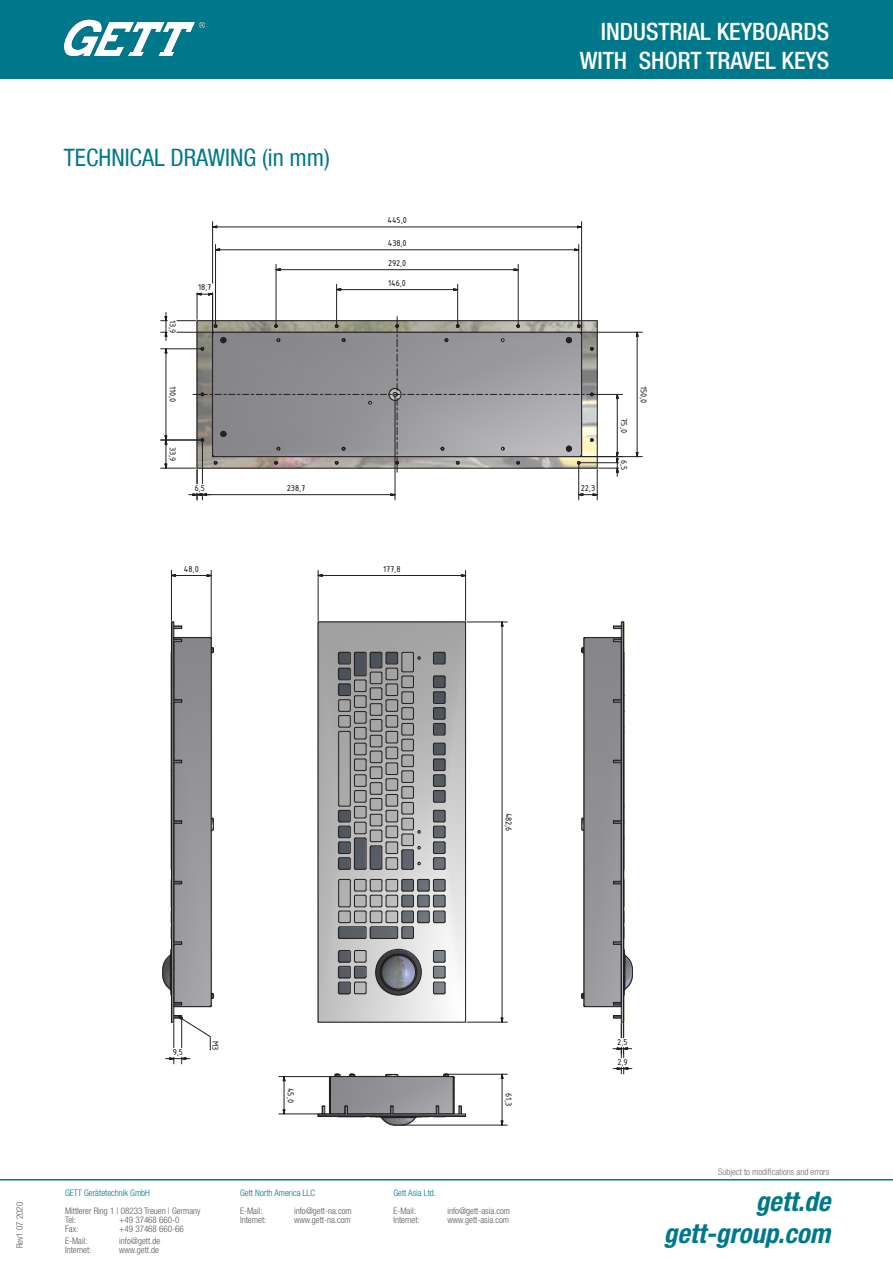
<style>
.page{position:relative;width:893px;height:1263px;background:#fff}
.page>*{position:absolute;margin:0;border:0;box-sizing:border-box;transform-origin:0 0}
.t1{font:italic 700 condensed 27px "Helvetica Neue LT Pro";color:#00788b}
.t2{font:500 condensed 24px "Helvetica Neue LT Com";color:#fff}
.t3{font:condensed 24px "Helvetica Neue LT Com";color:#00788b}
.t4{font:9.15px/20px "ISOCPEUR";letter-spacing:-.01em;color:#000;text-align:justify}
.t5{font:300 condensed 9px/9px "Helvetica Neue LT Com";color:#57585a}
.t6{font:300 condensed 9px "Helvetica Neue LT Com";color:#00788b}
.t7{font:300 condensed 9px "Helvetica Neue LT Com";color:#6c6d70}
</style>
<div class="page">
<div style="left:0;top:0;width:893px;height:79px;background:#00788b"></div>
<img style="left:65px;top:19px;width:140px;height:36px">
<hr style="left:0;top:1179px;width:893px;height:1px;background:#00788b">
<svg style="left:160px;top:221px;width:483px;height:905px"></svg>
<hr style="left:502px;top:626px;width:1px;height:392px;background:#231f20">
<hr style="left:467px;top:622px;width:40px;height:1px;background:#231f20">
<hr style="left:467px;top:1022px;width:40px;height:1px;background:#231f20">
<hr style="left:322px;top:575px;width:139px;height:1px;background:#231f20">
<hr style="left:318px;top:570px;width:1px;height:51px;background:#231f20">
<hr style="left:465px;top:570px;width:1px;height:51px;background:#231f20">
<svg style="left:613px;top:1067px;width:19px;height:7px"></svg>
<svg style="left:613px;top:1015px;width:11px;height:23px"></svg>
<svg style="left:613px;top:1047px;width:19px;height:10px"></svg>
<hr style="left:502px;top:1078px;width:1px;height:43px;background:#231f20">
<hr style="left:447px;top:1074px;width:60px;height:1px;background:#231f20">
<hr style="left:402px;top:1125px;width:105px;height:1px;background:#231f20">
<svg style="left:283px;top:1077px;width:2px;height:37px"></svg>
<hr style="left:279px;top:1114px;width:50px;height:1px;background:#231f20">
<hr style="left:279px;top:1076px;width:50px;height:1px;background:#231f20">
<hr style="left:176px;top:575px;width:31px;height:1px;background:#231f20">
<hr style="left:171px;top:570px;width:1px;height:51px;background:#231f20">
<hr style="left:211px;top:570px;width:1px;height:67px;background:#231f20">
<hr style="left:217px;top:227px;width:360px;height:1px;background:#231f20">
<hr style="left:581px;top:222px;width:1px;height:110px;background:#231f20">
<hr style="left:212px;top:222px;width:1px;height:61px;background:#231f20">
<hr style="left:637px;top:336px;width:1px;height:116px;background:#231f20">
<hr style="left:582px;top:456px;width:60px;height:1px;background:#231f20">
<hr style="left:582px;top:332px;width:60px;height:1px;background:#231f20">
<svg style="left:166px;top:1057px;width:24px;height:7px"></svg>
<svg style="left:172px;top:1015px;width:38px;height:35px"></svg>
<svg style="left:161px;top:312px;width:6px;height:28px"></svg>
<hr style="left:166px;top:353px;width:1px;height:83px;background:#231f20">
<hr style="left:161px;top:349px;width:40px;height:1px;background:#231f20">
<hr style="left:220px;top:250px;width:355px;height:1px;background:#231f20">
<hr style="left:578px;top:244px;width:1px;height:81px;background:#231f20">
<hr style="left:215px;top:244px;width:1px;height:81px;background:#231f20">
<hr style="left:280px;top:269px;width:234px;height:1px;background:#231f20">
<hr style="left:518px;top:264px;width:1px;height:61px;background:#231f20">
<hr style="left:276px;top:264px;width:1px;height:61px;background:#231f20">
<hr style="left:457px;top:284px;width:1px;height:41px;background:#231f20">
<hr style="left:336px;top:284px;width:1px;height:41px;background:#231f20">
<svg style="left:165px;top:436px;width:2px;height:32px"></svg>
<hr style="left:161px;top:468px;width:35px;height:1px;background:#231f20">
<hr style="left:161px;top:440px;width:40px;height:1px;background:#231f20">
<svg style="left:579px;top:494px;width:18px;height:2px"></svg>
<hr style="left:597px;top:469px;width:1px;height:31px;background:#231f20">
<hr style="left:578px;top:464px;width:1px;height:36px;background:#231f20">
<hr style="left:201px;top:494px;width:190px;height:1px;background:#231f20">
<hr style="left:395px;top:396px;width:1px;height:104px;background:#231f20">
<svg style="left:189px;top:493px;width:22px;height:7px"></svg>
<svg style="left:177px;top:289px;width:445px;height:195px"></svg>
<p class="t3" style="left:64px;top:143px;width:268px">TECHNICAL DRAWING (in mm)</p>
<p class="t4" style="left:183px;top:320px;width:15px;rotate:90deg">13,9</p>
<p class="t4" style="left:183px;top:386px;width:18px;rotate:90deg">110,0</p>
<p class="t4" style="left:183px;top:447px;width:16px;rotate:90deg">33,9</p>
<p class="t4" style="left:198px;top:277px;width:15px">18,7</p>
<p class="t4" style="left:387px;top:210px;width:21px">445,0</p>
<p class="t4" style="left:388px;top:233px;width:20px">438,0<br>292,0<br>146,0</p>
<p class="t2" style="left:601px;top:17px;width:230px">INDUSTRIAL KEYBOARDS</p>
<p class="t2" style="left:580px;top:46px;width:251px">WITH SHORT TRAVEL KEYS</p>
<p class="t4" style="left:634px;top:418px;width:16px;rotate:90deg">75,0</p>
<p class="t4" style="left:634px;top:460px;width:12px;rotate:90deg">6,5</p>
<p class="t4" style="left:654px;top:386px;width:19px;rotate:90deg">150,0</p>
<p class="t4" style="left:287px;top:478px;width:20px">238,7</p>
<p class="t4" style="left:195px;top:478px;width:12px">6,5</p>
<p class="t4" style="left:581px;top:478px;width:16px">22,3</p>
<p class="t4" style="left:184px;top:558px;width:16px">48,0</p>
<p class="t4" style="left:383px;top:558px;width:19px">177,8</p>
<p class="t4" style="left:519px;top:813px;width:20px;rotate:90deg">482,6</p>
<p class="t5" style="left:15px;top:1248px;width:48px;rotate:-90deg">Rev1 07 2020</p>
<p class="t4" style="left:173px;top:1041px;width:12px">9,5</p>
<p class="t4" style="left:226px;top:1041px;width:11px;rotate:90deg">M3</p>
<p class="t4" style="left:301px;top:1088px;width:16px;rotate:90deg">45,0</p>
<p class="t6" style="left:65px;top:1187px;width:86px">GETT Gerätetechnik GmbH</p>
<p class="t5" style="left:65px;top:1206px;width:137px">Mittlerer Ring 1 | 08233 Treuen | Germany<br>Tel:</p>
<p class="t5" style="left:119px;top:1215px;width:62px">+49 37468 660-0</p>
<p class="t5" style="left:65px;top:1224px;width:15px">Fax:</p>
<p class="t5" style="left:119px;top:1224px;width:66px">+49 37468 660-66</p>
<p class="t5" style="left:65px;top:1236px;width:24px">E-Mail:</p>
<p class="t5" style="left:119px;top:1236px;width:43px">info@gett.de</p>
<p class="t5" style="left:65px;top:1245px;width:28px">Internet:</p>
<p class="t5" style="left:119px;top:1245px;width:41px">www.gett.de</p>
<p class="t6" style="left:240px;top:1187px;width:76px">Gett North America LLC</p>
<p class="t5" style="left:240px;top:1206px;width:24px">E-Mail:</p>
<p class="t5" style="left:294px;top:1206px;width:59px">info@gett-na.com</p>
<p class="t5" style="left:240px;top:1215px;width:28px">Internet:</p>
<p class="t5" style="left:294px;top:1215px;width:58px">www.gett-na.com</p>
<p class="t4" style="left:519px;top:1093px;width:15px;rotate:90deg">61,3</p>
<p class="t6" style="left:393px;top:1187px;width:44px">Gett Asia Ltd.</p>
<p class="t5" style="left:393px;top:1206px;width:24px">E-Mail:</p>
<p class="t5" style="left:447px;top:1206px;width:64px">info@gett-asia.com</p>
<p class="t5" style="left:393px;top:1215px;width:28px">Internet:</p>
<p class="t5" style="left:447px;top:1215px;width:63px">www.gett-asia.com</p>
<p class="t4" style="left:617px;top:1032px;width:12px">2,5</p>
<p class="t4" style="left:617px;top:1051px;width:12px">2,9</p>
<p class="t7" style="left:718px;top:1166px;width:112px">Subject to modifications and errors</p>
<h1 class="t1" style="left:756px;top:1186px;width:76px">gett.de</h1>
<h1 class="t1" style="left:664px;top:1218px;width:168px">gett-group.com</h1>
</div>
